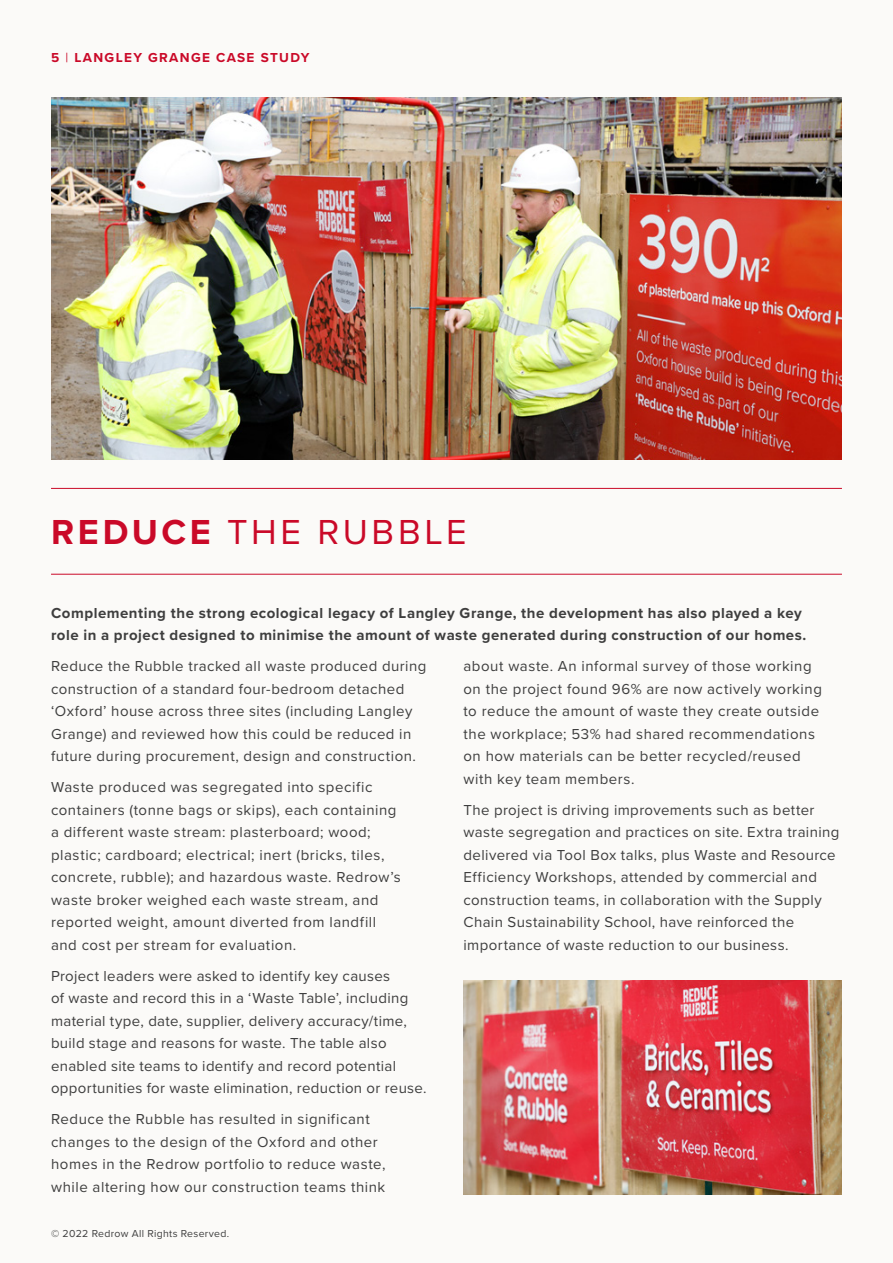
<style>
.page{position:relative;width:893px;height:1263px;background:#fbfaf8}
.page>*{position:absolute;margin:0;border:0;box-sizing:border-box;transform-origin:0 0}
.t1{font:36px "Proxima Nova";letter-spacing:.105em;color:#ca0928}
.t2{font:15px/22.5px "Proxima Nova";letter-spacing:.03em;color:#3e3e3e}
.t3{font:700 15px/22.5px "Proxima Nova";letter-spacing:.035em;color:#3e3e3e}
.t4{font:700 13.5px "Proxima Nova";letter-spacing:.1em;color:#ca0928}
.t5{font:10.5px "Proxima Nova";letter-spacing:.03em;color:#3e3e3e}
.s1{font-weight:400}
.s2{font-weight:700}
</style>
<div class="page">
<hr style="left:51px;top:488px;width:791px;height:1px;background:#ca0928">
<hr style="left:51px;top:574px;width:791px;height:1px;background:#ca0928">
<img style="left:51px;top:98px;width:791px;height:361px">
<img style="left:463px;top:980px;width:379px;height:215px">
<p class="t4" style="left:51px;top:47px;width:260px">5 <span class="s1">|</span> LANGLEY GRANGE CASE STUDY</p>
<h1 class="t1" style="left:51px;top:505px;width:417px"><span class="s2">REDUCE</span> THE RUBBLE</h1>
<p class="t3" style="left:51px;top:601px;width:757px">Complementing the strong ecological legacy of Langley Grange, the development has also played a key role in a project designed to minimise the amount of waste generated during construction of our homes.</p>
<p class="t2" style="left:51px;top:654px;width:377px">Reduce the Rubble tracked all waste produced during construction of a standard four-bedroom detached ‘Oxford’ house across three sites (including Langley Grange) and reviewed how this could be reduced in future during procurement, design and construction.</p>
<p class="t2" style="left:51px;top:775px;width:351px">Waste produced was segregated into specific containers (tonne bags or skips), each containing a different waste stream: plasterboard; wood; plastic; cardboard; electrical; inert (bricks, tiles, concrete, rubble); and hazardous waste. Redrow’s waste broker weighed each waste stream, and reported weight, amount diverted from landfill and cost per stream for evaluation.</p>
<p class="t2" style="left:51px;top:964px;width:377px">Project leaders were asked to identify key causes<br>of waste and record this in a ‘Waste Table’, including material type, date, supplier, delivery accuracy/time, build stage and reasons for waste. The table also enabled site teams to identify and record potential opportunities for waste elimination, reduction or reuse.</p>
<p class="t2" style="left:51px;top:1107px;width:336px">Reduce the Rubble has resulted in significant changes to the design of the Oxford and other homes in the Redrow portfolio to reduce waste, while altering how our construction teams think</p>
<p class="t2" style="left:463px;top:654px;width:360px">about waste. An informal survey of those working on the project found 96% are now actively working to reduce the amount of waste they create outside the workplace; 53% had shared recommendations on how materials can be better recycled/reused with key team members.</p>
<p class="t2" style="left:463px;top:798px;width:377px">The project is driving improvements such as better waste segregation and practices on site. Extra training delivered via Tool Box talks, plus Waste and Resource Efficiency Workshops, attended by commercial and construction teams, in collaboration with the Supply Chain Sustainability School, have reinforced the importance of waste reduction to our business.</p>
<p class="t5" style="left:51px;top:1226px;width:180px">© 2022 Redrow All Rights Reserved.</p>
</div>
